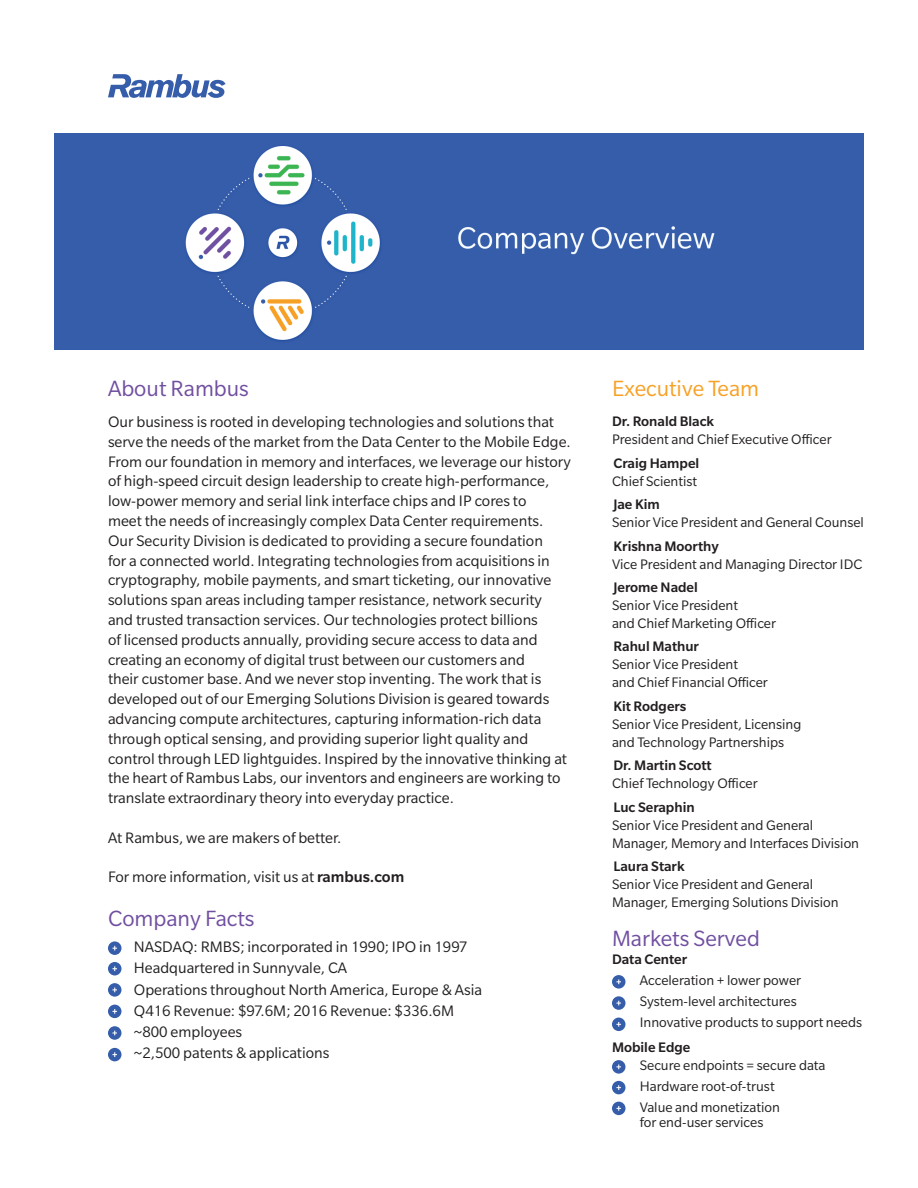
<style>
.page{position:relative;width:918px;height:1188px;background:#fff}
.page>*{position:absolute;margin:0;border:0;box-sizing:border-box;transform-origin:0 0}
.t1{font:24px "Slate Std";color:#704fa0}
.t2{font:24px "Slate Std";color:#f7a125}
.t3{font:16.5px/19.8px "Slate Std";color:#231f20}
.t4{font:15px/18px "Slate Std";color:#231f20}
.t5{font:500 15px "Slate Std";color:#231f20}
.s1{font-weight:500}
</style>
<div class="page">
<img style="left:54px;top:134px;width:810px;height:216px">
<div style="left:108px;top:983px;width:13px;height:14px;background:#355daa;border-radius:50%"></div>
<svg style="left:112px;top:988px;width:5px;height:4px"></svg>
<div style="left:108px;top:1005px;width:13px;height:13px;background:#355daa;border-radius:50%"></div>
<svg style="left:112px;top:1009px;width:5px;height:5px"></svg>
<div style="left:108px;top:1048px;width:13px;height:13px;background:#355daa;border-radius:50%"></div>
<svg style="left:112px;top:1052px;width:5px;height:5px"></svg>
<div style="left:108px;top:1026px;width:13px;height:14px;background:#355daa;border-radius:50%"></div>
<svg style="left:112px;top:1031px;width:5px;height:4px"></svg>
<div style="left:108px;top:941px;width:13px;height:14px;background:#355daa;border-radius:50%"></div>
<svg style="left:112px;top:946px;width:5px;height:5px"></svg>
<div style="left:108px;top:962px;width:13px;height:13px;background:#355daa;border-radius:50%"></div>
<svg style="left:112px;top:966px;width:5px;height:5px"></svg>
<div style="left:612px;top:996px;width:13px;height:14px;background:#355daa;border-radius:50%"></div>
<svg style="left:616px;top:1001px;width:5px;height:4px"></svg>
<div style="left:612px;top:1018px;width:13px;height:13px;background:#355daa;border-radius:50%"></div>
<svg style="left:616px;top:1022px;width:5px;height:5px"></svg>
<div style="left:612px;top:1081px;width:13px;height:13px;background:#355daa;border-radius:50%"></div>
<svg style="left:616px;top:1085px;width:5px;height:5px"></svg>
<div style="left:612px;top:1060px;width:13px;height:14px;background:#355daa;border-radius:50%"></div>
<svg style="left:616px;top:1065px;width:5px;height:4px"></svg>
<div style="left:612px;top:1102px;width:13px;height:13px;background:#355daa;border-radius:50%"></div>
<svg style="left:616px;top:1106px;width:5px;height:5px"></svg>
<div style="left:612px;top:975px;width:13px;height:14px;background:#355daa;border-radius:50%"></div>
<svg style="left:616px;top:979px;width:5px;height:5px"></svg>
<svg style="left:108px;top:74px;width:118px;height:24px"></svg>
<h1 class="t1" style="left:108px;top:376px;width:142px">About Rambus</h1>
<p class="t3" style="left:108px;top:412px;width:464px">Our business is rooted in developing technologies and solutions that serve the needs of the market from the Data Center to the Mobile Edge.<br>From our foundation in memory and interfaces, we leverage our history of high-speed circuit design leadership to create high-performance, low-power memory and serial link interface chips and IP cores to<br>meet the needs of increasingly complex Data Center requirements.<br>Our Security Division is dedicated to providing a secure foundation<br>for a connected world. Integrating technologies from acquisitions in cryptography, mobile payments, and smart ticketing, our innovative solutions span areas including tamper resistance, network security and trusted transaction services. Our technologies protect billions<br>of licensed products annually, providing secure access to data and creating an economy of digital trust between our customers and<br>their customer base. And we never stop inventing. The work that is developed out of our Emerging Solutions Division is geared towards advancing compute architectures, capturing information-rich data through optical sensing, and providing superior light quality and control through LED lightguides. Inspired by the innovative thinking at the heart of Rambus Labs, our inventors and engineers are working to translate extraordinary theory into everyday practice.</p>
<p class="t3" style="left:108px;top:828px;width:235px">At Rambus, we are makers of better.</p>
<p class="t3" style="left:108px;top:867px;width:298px">For more information, visit us at <span class="s1">rambus.com</span></p>
<h1 class="t1" style="left:108px;top:906px;width:148px">Company Facts</h1>
<p class="t3" style="left:134px;top:936px;width:350px;line-height:21.3px">NASDAQ: RMBS; incorporated in 1990; IPO in 1997<br>Headquartered in Sunnyvale, CA<br>Operations throughout North America, Europe &amp; Asia Q416 Revenue: $97.6M; 2016 Revenue: $336.6M ~800 employees<br>~2,500 patents &amp; applications</p>
<h1 class="t2" style="left:612px;top:376px;width:149px">Executive Team</h1>
<p class="t5" style="left:612px;top:414px;width:104px">Dr. Ronald Black</p>
<p class="t4" style="left:612px;top:430px;width:221px">President and Chief Executive Officer</p>
<p class="t5" style="left:614px;top:455px;width:87px">Craig Hampel</p>
<p class="t4" style="left:612px;top:472px;width:87px">Chief Scientist</p>
<p class="t5" style="left:614px;top:496px;width:48px">Jae Kim</p>
<p class="t4" style="left:612px;top:513px;width:254px">Senior Vice President and General Counsel</p>
<p class="t5" style="left:614px;top:538px;width:107px">Krishna Moorthy</p>
<p class="t4" style="left:612px;top:555px;width:252px">Vice President and Managing Director IDC</p>
<p class="t5" style="left:614px;top:579px;width:86px">Jerome Nadel</p>
<p class="t4" style="left:612px;top:596px;width:166px">Senior Vice President<br>and Chief Marketing Officer</p>
<p class="t5" style="left:614px;top:639px;width:87px">Rahul Mathur</p>
<p class="t4" style="left:612px;top:655px;width:157px">Senior Vice President<br>and Chief Financial Officer</p>
<p class="t5" style="left:614px;top:698px;width:74px">Kit Rodgers</p>
<p class="t4" style="left:612px;top:715px;width:191px">Senior Vice President, Licensing and Technology Partnerships</p>
<p class="t5" style="left:614px;top:757px;width:100px">Dr. Martin Scott</p>
<p class="t4" style="left:612px;top:774px;width:147px">Chief Technology Officer</p>
<p class="t5" style="left:614px;top:799px;width:83px">Luc Seraphin</p>
<p class="t4" style="left:612px;top:816px;width:249px">Senior Vice President and General<br>Manager, Memory and Interfaces Division</p>
<p class="t5" style="left:614px;top:858px;width:73px">Laura Stark</p>
<p class="t4" style="left:612px;top:875px;width:228px">Senior Vice President and General<br>Manager, Emerging Solutions Division</p>
<h1 class="t1" style="left:612px;top:926px;width:149px">Markets Served</h1>
<p class="t5" style="left:612px;top:952px;width:77px">Data Center</p>
<p class="t4" style="left:640px;top:969px;width:224px;line-height:21.3px">Acceleration + lower power<br>System-level architectures<br>Innovative products to support needs</p>
<p class="t4" style="left:640px;top:1054px;width:187px;line-height:21.3px">Secure endpoints = secure data<br>Hardware root-of-trust<br>Value and monetization</p>
<p class="t4" style="left:640px;top:1114px;width:125px">for end-user services</p>
<p class="t5" style="left:612px;top:1039px;width:80px">Mobile Edge</p>
</div>
